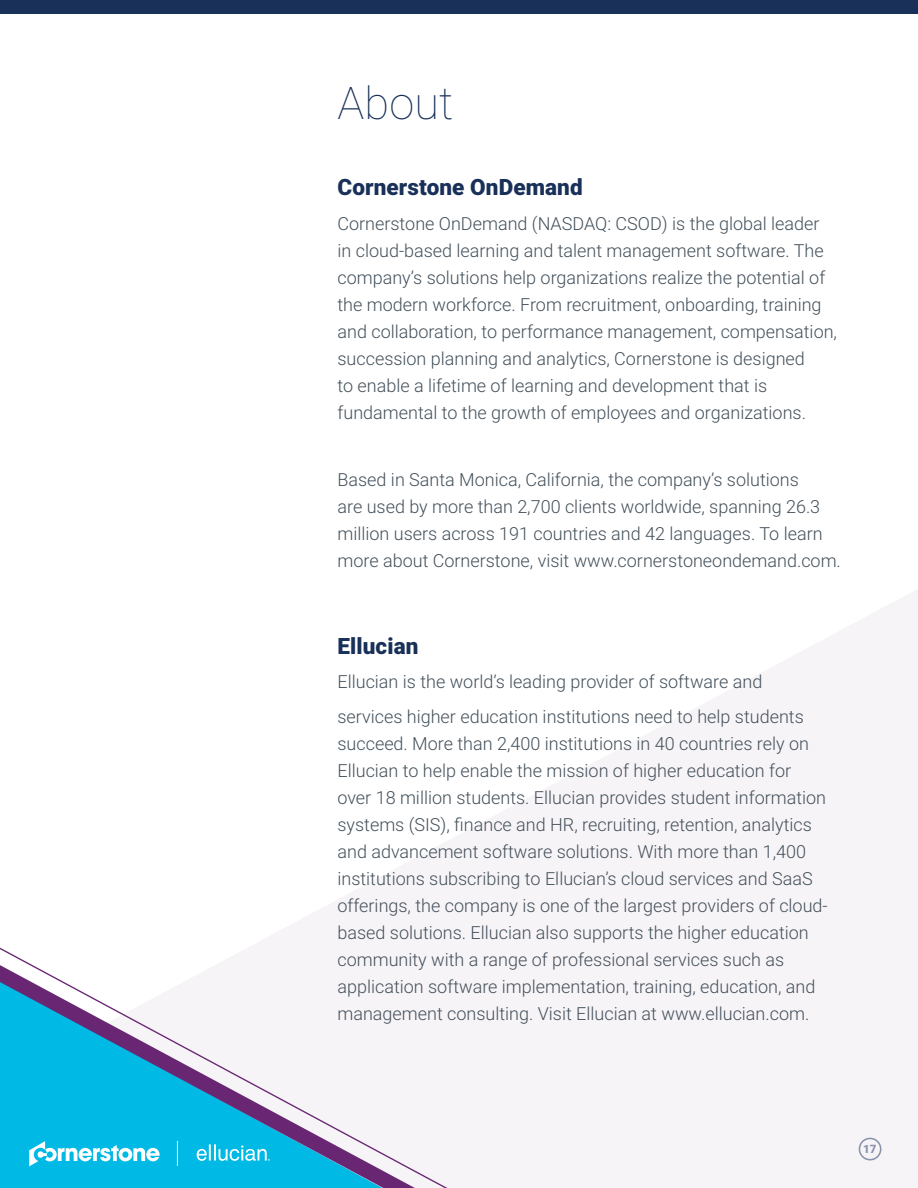
<style>
.page{position:relative;width:918px;height:1188px;background:#fff}
.page>*{position:absolute;margin:0;border:0;box-sizing:border-box;transform-origin:0 0}
.t1{font:100 45px "Roboto";letter-spacing:.005em;color:#193059}
.t2{font:900 22.5px "Roboto";letter-spacing:.005em;color:#193059}
.t3{font:300 18px/27px "Roboto";color:#43505a}
.t4{font:900 11.55px "Roboto";color:#8894aa}
</style>
<div class="page">
<div style="left:0;top:0;width:918px;height:14px;background:#193059"></div>
<svg style="left:421px;top:589px;width:497px;height:599px;fill:#f7f4f8"></svg>
<div style="left:859px;top:1138px;width:22px;height:22px;border:2px solid #8894aa;border-radius:50%"></div>
<div style="left:602px;top:875px;width:28px;height:313px;background:#f7f4f8"></div>
<svg style="left:0;top:856px;width:602px;height:332px"></svg>
<svg style="left:29px;top:1141px;width:131px;height:25px"></svg>
<svg style="left:177px;top:1141px;width:1px;height:25px"></svg>
<svg style="left:197px;top:1144px;width:73px;height:17px"></svg>
<h1 class="t1" style="left:338px;top:71px;width:117px">About</h1>
<p class="t2" style="left:338px;top:172px;width:247px">Cornerstone OnDemand</p>
<p class="t3" style="left:338px;top:209px;width:501px">Cornerstone OnDemand (NASDAQ: CSOD) is the global leader in cloud-based learning and talent management software. The company’s solutions help organizations realize the potential of the modern workforce. From recruitment, onboarding, training and collaboration, to performance management, compensation, succession planning and analytics, Cornerstone is designed<br>to enable a lifetime of learning and development that is fundamental to the growth of employees and organizations.</p>
<p class="t3" style="left:338px;top:466px;width:505px">Based in Santa Monica, California, the company’s solutions<br>are used by more than 2,700 clients worldwide, spanning 26.3 million users across 191 countries and 42 languages. To learn more about Cornerstone, visit www.cornerstoneondemand.com.</p>
<p class="t2" style="left:338px;top:630px;width:82px">Ellucian</p>
<p class="t3" style="left:338px;top:664px;width:468px;line-height:34.5px">Ellucian is the world’s leading provider of software and services higher education institutions need to help students</p>
<p class="t3" style="left:338px;top:729px;width:492px">succeed. More than 2,400 institutions in 40 countries rely on Ellucian to help enable the mission of higher education for over 18 million students. Ellucian provides student information systems (SIS), finance and HR, recruiting, retention, analytics and advancement software solutions. With more than 1,400 institutions subscribing to Ellucian’s cloud services and SaaS offerings, the company is one of the largest providers of cloud&shy;based solutions. Ellucian also supports the higher education community with a range of professional services such as application software implementation, training, education, and management consulting. Visit Ellucian at www.ellucian.com.</p>
<p class="t4" style="left:863px;top:1141px;width:15px">17</p>
</div>
